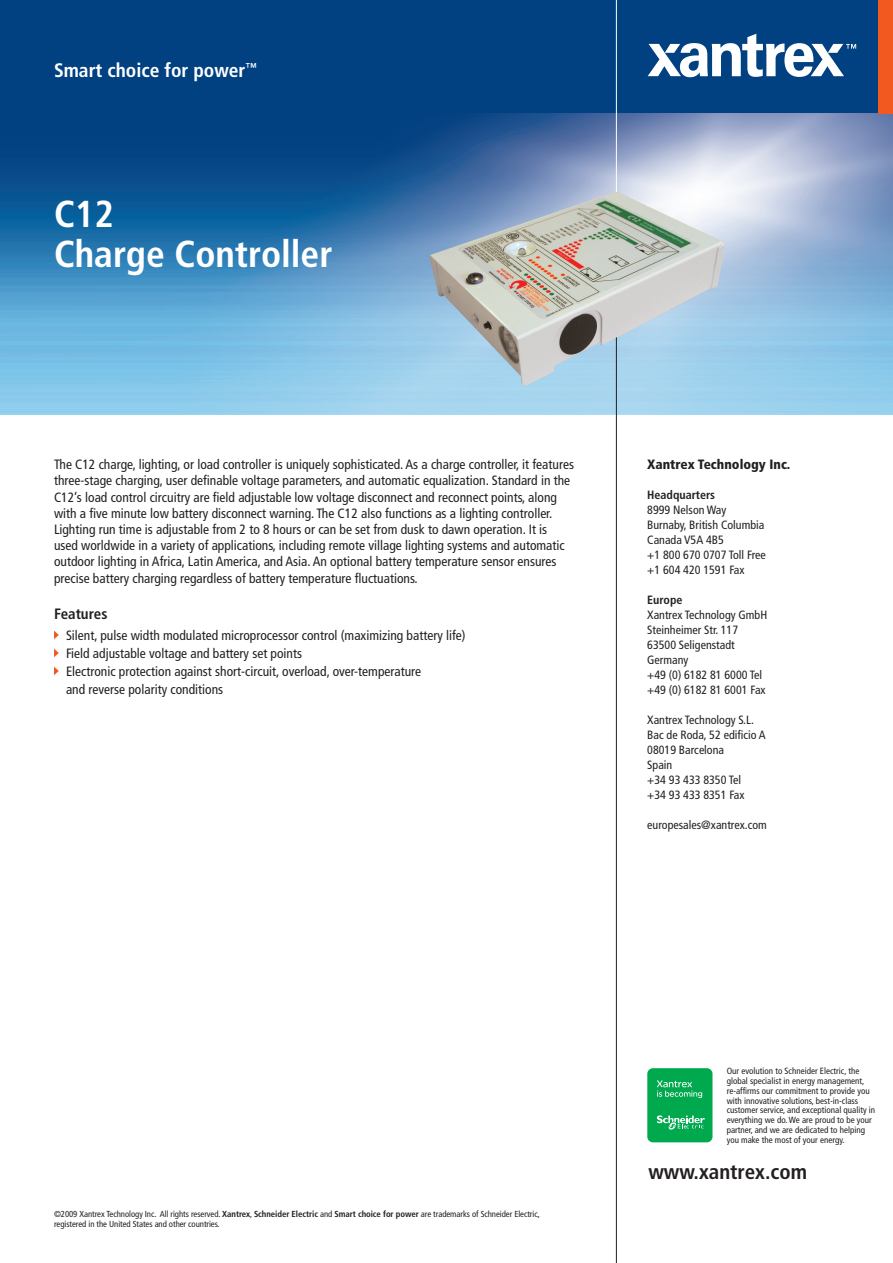
<style>
.page{position:relative;width:893px;height:1263px;background:#fff}
.page>*{position:absolute;margin:0;border:0;box-sizing:border-box;transform-origin:0 0}
.t1{font:700 condensed 37.5px/40.5px "Frutiger";color:#fff}
.t2{font:700 condensed 21px "Frutiger";color:#231f20}
.t3{font:700 condensed 19.5px "Frutiger";color:#fff}
.t4{font:700 condensed 15px "Frutiger";color:#231f20}
.t5{font:condensed 13.5px/16.2px "Frutiger";color:#231f20}
.t6{font:900 condensed 13.5px "Frutiger";color:#231f20}
.t7{font:condensed 12px/15px "Frutiger";color:#231f20}
.t8{font:700 condensed 12px "Frutiger";color:#231f20}
.t9{font:condensed 9px/9.8px "Frutiger";color:#231f20}
.t10{font:condensed 8.7px/10.5px "Frutiger";letter-spacing:-.005em;color:#231f20}
.s1{font-weight:700}
</style>
<div class="page">
<div style="left:0;top:0;width:893px;height:113px;background:#014081"></div>
<img style="left:0;top:113px;width:893px;height:301px">
<hr style="left:616px;top:0;width:1px;height:192px;background:#fff">
<div style="left:878px;top:0;width:15px;height:113px;background:#f15921"></div>
<svg style="left:648px;top:34px;width:208px;height:43px"></svg>
<svg style="left:54px;top:631px;width:5px;height:8px"></svg>
<svg style="left:54px;top:649px;width:5px;height:8px"></svg>
<svg style="left:54px;top:667px;width:5px;height:8px"></svg>
<hr style="left:616px;top:337px;width:1px;height:926px;background:#231f20">
<div style="left:647px;top:1068px;width:65px;height:74px;background:#00a94e;border-radius:6px"></div>
<svg style="left:657px;top:1080px;width:45px;height:18px"></svg>
<svg style="left:657px;top:1115px;width:48px;height:15px"></svg>
<h3 class="t3" style="left:54px;top:59px;width:204px">Smart choice for power<sup>™</sup></h3>
<h1 class="t1" style="left:54px;top:194px;width:280px">C12<br>Charge Controller</h1>
<p class="t5" style="left:54px;top:456px;width:521px">The C12 charge, lighting, or load controller is uniquely sophisticated. As a charge controller, it features three-stage charging, user definable voltage parameters, and automatic equalization. Standard in the C12’s load control circuitry are field adjustable low voltage disconnect and reconnect points, along with a five minute low battery disconnect warning. The C12 also functions as a lighting controller.<br>Lighting run time is adjustable from 2 to 8 hours or can be set from dusk to dawn operation. It is used worldwide in a variety of applications, including remote village lighting systems and automatic outdoor lighting in Africa, Latin America, and Asia. An optional battery temperature sensor ensures precise battery charging regardless of battery temperature fluctuations.</p>
<p class="t4" style="left:54px;top:604px;width:55px">Features</p>
<p class="t5" style="left:66px;top:626px;width:401px;line-height:18px">Silent, pulse width modulated microprocessor control (maximizing battery life)<br>Field adjustable voltage and battery set points<br>Electronic protection against short-circuit, overload, over-temperature<br>and reverse polarity conditions</p>
<p class="t6" style="left:647px;top:456px;width:145px">Xantrex Technology Inc.</p>
<p class="t8" style="left:647px;top:487px;width:69px">Headquarters</p>
<p class="t7" style="left:647px;top:502px;width:120px">8999 Nelson Way<br>Burnaby, British Columbia<br>Canada V5A 4B5<br>+1 800 670 0707 Toll Free +1 604 420 1591 Fax</p>
<p class="t8" style="left:647px;top:592px;width:37px">Europe</p>
<p class="t7" style="left:647px;top:607px;width:121px">Xantrex Technology GmbH<br>Steinheimer Str. 117<br>63500 Seligenstadt<br>Germany<br>+49 (0) 6182 81 6000 Tel +49 (0) 6182 81 6001 Fax</p>
<p class="t7" style="left:647px;top:712px;width:120px">Xantrex Technology S.L.<br>Bac de Roda, 52 edificio A<br>08019 Barcelona<br>Spain<br>+34 93 433 8350 Tel<br>+34 93 433 8351 Fax</p>
<p class="t7" style="left:647px;top:817px;width:121px">europesales@xantrex.com</p>
<p class="t10" style="left:54px;top:1208px;width:487px">©2009 Xantrex Technology Inc. All rights reserved. <span class="s1">Xantrex</span>, <span class="s1">Schneider Electric</span> and <span class="s1">Smart choice for power</span> are trademarks of Schneider Electric, registered in the United States and other countries.</p>
<p class="t9" style="left:727px;top:1066px;width:150px">Our evolution to Schneider Electric, the global specialist in energy management, re-affirms our commitment to provide you with innovative solutions, best-in-class customer service, and exceptional quality in everything we do. We are proud to be your partner, and we are dedicated to helping you make the most of your energy.</p>
<h2 class="t2" style="left:648px;top:1159px;width:160px">www.xantrex.com</h2>
</div>
